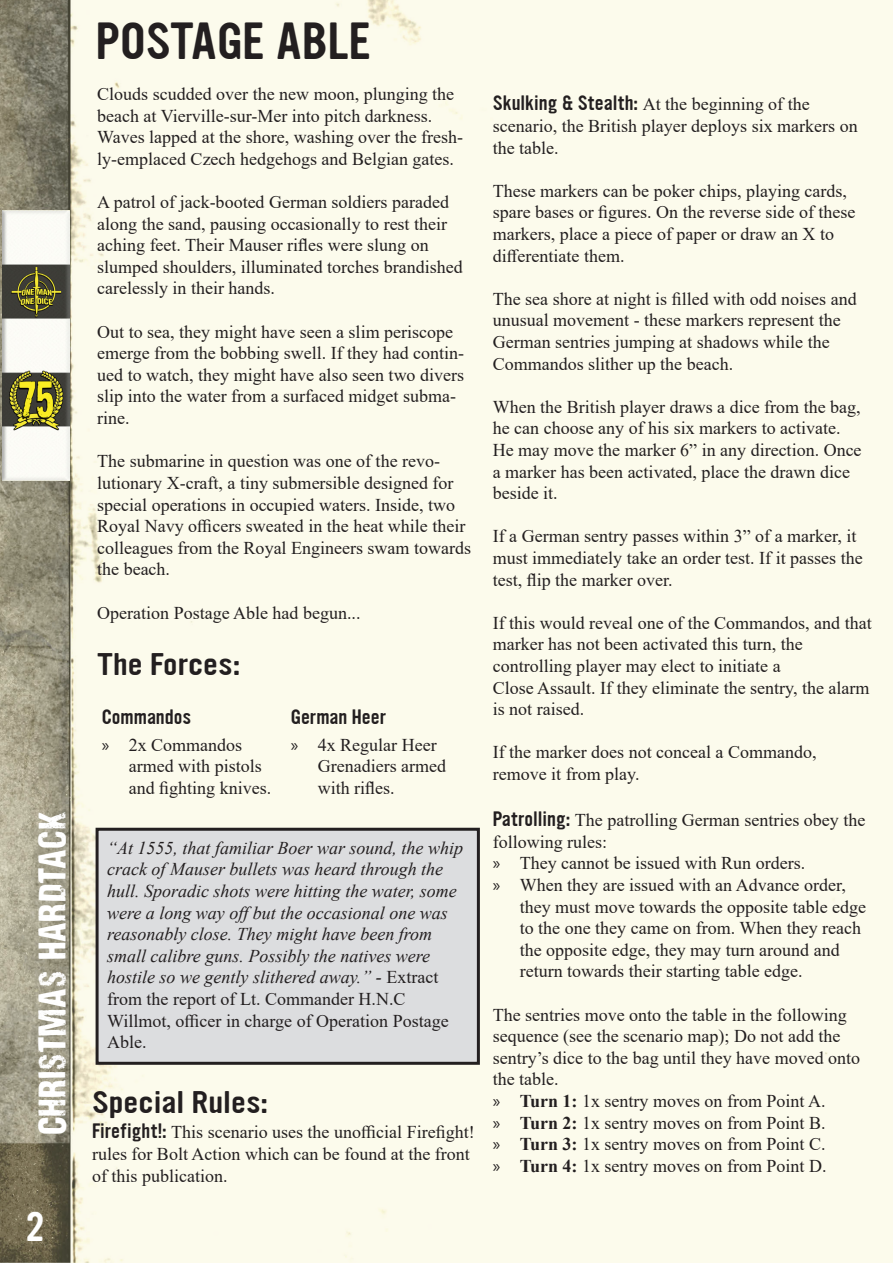
<style>
.page{position:relative;width:893px;height:1263px;background:#fff}
.page>*{position:absolute;margin:0;border:0;box-sizing:border-box;transform-origin:0 0}
.t1{font:45px "Ultramagnetic";color:#231f20}
.t2{font:36px "Nidex";color:#fff}
.t3{font:36px "Ultramagnetic";color:#fff}
.t4{font:27px "Ultramagnetic";color:#231f20;scale:1.11 1}
.t5{font:18px/21.6px "Times New Roman";color:#231f20}
.t6{font:italic 18px/21.6px "Times New Roman";color:#231f20}
.t7{font:18px "Ultramagnetic";color:#231f20}
.s1{font-family:"Myriad Pro"}
.s2{font-style:italic}
.s3{font-family:"Ultramagnetic"}
.s4{font-weight:700}
</style>
<div class="page">
<img style="left:0;top:0;width:893px;height:1263px">
<img style="left:2px;top:210px;width:68px;height:270px">
<div style="left:97px;top:829px;width:381px;height:234px;background:#dcdddf"></div>
<div style="left:96px;top:828px;width:384px;height:237px;border:3px solid #231f20"></div>
<p class="t2" style="left:31px;top:1135px;width:325px;rotate:-90deg">Christmas Hardtack</p>
<h2 class="t3" style="left:26px;top:1201px;width:21px">2</h2>
<p class="t1" style="left:96px;top:9px;width:277px">POSTAGE ABLE</p>
<p class="t5" style="left:97px;top:83px;width:367px">Clouds scudded over the new moon, plunging the beach at Vierville-sur-Mer into pitch darkness.<br>Waves lapped at the shore, washing over the fresh&shy;ly-emplaced Czech hedgehogs and Belgian gates.</p>
<p class="t5" style="left:97px;top:191px;width:367px">A patrol of jack-booted German soldiers paraded along the sand, pausing occasionally to rest their aching feet. Their Mauser rifles were slung on slumped shoulders, illuminated torches brandished carelessly in their hands.</p>
<p class="t5" style="left:97px;top:320px;width:369px">Out to sea, they might have seen a slim periscope emerge from the bobbing swell. If they had contin&shy;ued to watch, they might have also seen two divers slip into the water from a surfaced midget subma&shy;rine.</p>
<p class="t5" style="left:97px;top:450px;width:375px">The submarine in question was one of the revo&shy;lutionary X-craft, a tiny submersible designed for special operations in occupied waters. Inside, two Royal Navy officers sweated in the heat while their colleagues from the Royal Engineers swam towards the beach.</p>
<p class="t5" style="left:97px;top:601px;width:265px">Operation Postage Able had begun...</p>
<p class="t4" style="left:97px;top:645px;width:130px">The Forces:</p>
<p class="t7" style="left:102px;top:704px;width:91px">Commandos</p>
<p class="t7" style="left:291px;top:704px;width:97px">German Heer</p>
<p class="t5" style="left:129px;top:733px;width:144px;text-indent:-27px"><span class="s1">»</span> 2x Commandos armed with pistols and fighting knives.</p>
<p class="t5" style="left:318px;top:733px;width:130px;text-indent:-27px"><span class="s1">»</span> 4x Regular Heer<br>Grenadiers armed with rifles.</p>
<p class="t6" style="left:107px;top:836px;width:358px">“At 1555, that familiar Boer war sound, the whip crack of Mauser bullets was heard through the hull. Sporadic shots were hitting the water, some were a long way offbut the occasional one was reasonably close. They might have been from</p>
<p class="t6" style="left:107px;top:944px;width:325px">small calibre guns. Possibly the natives were</p>
<p class="t5" style="left:107px;top:966px;width:333px"><span class="s2">hostile so we gently slithered away.” -</span> Extract from the report of Lt. Commander H.N.C</p>
<p class="t5" style="left:107px;top:1009px;width:343px">Willmot, officer in charge of Operation Postage<br>Able.</p>
<p class="t4" style="left:92px;top:1083px;width:160px">Special Rules:</p>
<p class="t5" style="left:92px;top:1121px;width:384px"><span class="s3">Firefight!:</span> This scenario uses the unofficial Firefight! rules for Bolt Action which can be found at the front of this publication.</p>
<p class="t5" style="left:493px;top:93px;width:318px"><span class="s3">Skulking &amp; Stealth:</span> At the beginning of the</p>
<p class="t5" style="left:493px;top:115px;width:366px">scenario, the British player deploys six markers on the table.</p>
<p class="t5" style="left:493px;top:179px;width:364px">These markers can be poker chips, playing cards, spare bases or figures. On the reverse side of these markers, place a piece of paper or draw an X to differentiate them.</p>
<p class="t5" style="left:493px;top:287px;width:365px">The sea shore at night is filled with odd noises and unusual movement - these markers represent the German sentries jumping at shadows while the Commandos slither up the beach.</p>
<p class="t5" style="left:493px;top:395px;width:370px">When the British player draws a dice from the bag, he can choose any of his six markers to activate.<br>He may move the marker 6” in any direction. Once a marker has been activated, place the drawn dice beside it.</p>
<p class="t5" style="left:493px;top:525px;width:371px">If a German sentry passes within 3” of a marker, it must immediately take an order test. If it passes the test, flip the marker over.</p>
<p class="t5" style="left:493px;top:611px;width:380px">If this would reveal one of the Commandos, and that marker has not been activated this turn, the</p>
<p class="t5" style="left:493px;top:655px;width:289px">controlling player may elect to initiate a</p>
<p class="t5" style="left:493px;top:676px;width:378px">Close Assault. If they eliminate the sentry, the alarm is not raised.</p>
<p class="t5" style="left:493px;top:741px;width:325px">If the marker does not conceal a Commando,</p>
<p class="t5" style="left:493px;top:763px;width:148px">remove it from play.</p>
<p class="t5" style="left:493px;top:809px;width:374px"><span class="s3">Patrolling:</span> The patrolling German sentries obey the following rules:</p>
<p class="t5" style="left:493px;top:852px;width:314px"><span class="s1">»</span> They cannot be issued with Run orders.</p>
<p class="t5" style="left:520px;top:873px;width:348px;text-indent:-27px"><span class="s1">»</span> When they are issued with an Advance order, they must move towards the opposite table edge to the one they came on from. When they reach the opposite edge, they may turn around and return towards their starting table edge.</p>
<p class="t5" style="left:493px;top:1003px;width:369px">The sentries move onto the table in the following sequence (see the scenario map); Do not add the sentry’s dice to the bag until they have moved onto the table.</p>
<p class="t5" style="left:493px;top:1089px;width:334px"><span class="s1">»</span> <span class="s4">Turn 1:</span> 1x sentry moves on from Point A.</p>
<p class="t5" style="left:493px;top:1111px;width:334px"><span class="s1">»</span> <span class="s4">Turn 2:</span> 1x sentry moves on from Point B.</p>
<p class="t5" style="left:493px;top:1133px;width:334px"><span class="s1">»</span> <span class="s4">Turn 3:</span> 1x sentry moves on from Point C.</p>
<p class="t5" style="left:493px;top:1154px;width:335px"><span class="s1">»</span> <span class="s4">Turn 4:</span> 1x sentry moves on from Point D.</p>
</div>
